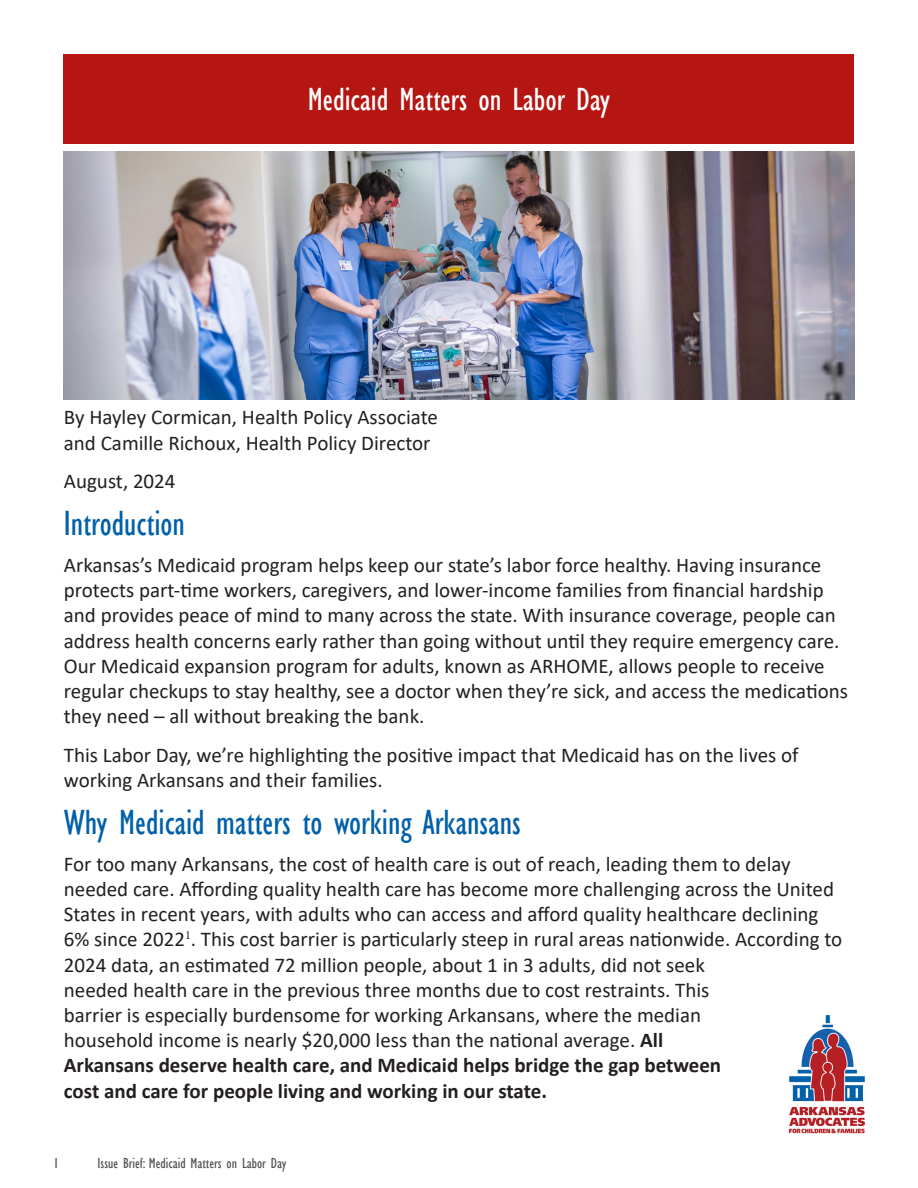
<style>
.page{position:relative;width:918px;height:1188px;background:#fff}
.page>*{position:absolute;margin:0;border:0;box-sizing:border-box;transform-origin:0 0}
.AACF_H1{font:condensed 36px "Gill Sans";color:#0060a9}
.t1{font:condensed 33px "Gill Sans";color:#fff}
.AACF_Paragraph_Style_1{font:21px/25.2px "Calibri";color:#231f20}
.t2{font:condensed 15px "Gill Sans";color:#535355}
.s1{font-weight:700}
</style>
<div class="page">
<div style="left:64px;top:54px;width:790px;height:90px;background:#b61612"></div>
<img style="left:788px;top:1014px;width:78px;height:120px">
<img style="left:64px;top:151px;width:790px;height:249px">
<h2 class="t1" style="left:308px;top:80px;width:304px">Medicaid Matters on Labor Day</h2>
<p class="AACF_Paragraph_Style_1" style="left:64px;top:404px;width:376px">By Hayley Cormican, Health Policy Associate and Camille Richoux, Health Policy Director</p>
<p class="AACF_Paragraph_Style_1" style="left:64px;top:468px;width:113px">August, 2024</p>
<p class="AACF_H1" style="left:64px;top:502px;width:123px">Introduction</p>
<p class="AACF_Paragraph_Style_1" style="left:64px;top:552px;width:786px">Arkansas’s Medicaid program helps keep our state’s labor force healthy. Having insurance protects part-time workers, caregivers, and lower-income families from financial hardship and provides peace of mind to many across the state. With insurance coverage, people can address health concerns early rather than going without until they require emergency care.<br>Our Medicaid expansion program for adults, known as ARHOME, allows people to receive regular checkups to stay healthy, see a doctor when they’re sick, and access the medications they need – all without breaking the bank.</p>
<p class="AACF_Paragraph_Style_1" style="left:64px;top:742px;width:736px">This Labor Day, we’re highlighting the positive impact that Medicaid has on the lives of working Arkansans and their families.</p>
<p class="AACF_H1" style="left:64px;top:801px;width:459px">Why Medicaid matters to working Arkansans</p>
<p class="AACF_Paragraph_Style_1" style="left:64px;top:851px;width:780px">For too many Arkansans, the cost of health care is out of reach, leading them to delay needed care. Affording quality health care has become more challenging across the United States in recent years, with adults who can access and afford quality healthcare declining 6% since 2022<sup>1</sup>. This cost barrier is particularly steep in rural areas nationwide. According to 2024 data, an estimated 72 million people, about 1 in 3 adults, did not seek<br>needed health care in the previous three months due to cost restraints. This<br>barrier is especially burdensome for working Arkansans, where the median<br>household income is nearly $20,000 less than the national average. <span class="s1">All<br>Arkansans deserve health care, and Medicaid helps bridge the gap between<br>cost and care for people living and working in our state.</span></p>
<p class="t2" style="left:54px;top:1154px;width:7px">1</p>
<p class="t2" style="left:98px;top:1154px;width:190px">Issue Brief: Medicaid Matters on Labor Day</p>
</div>
